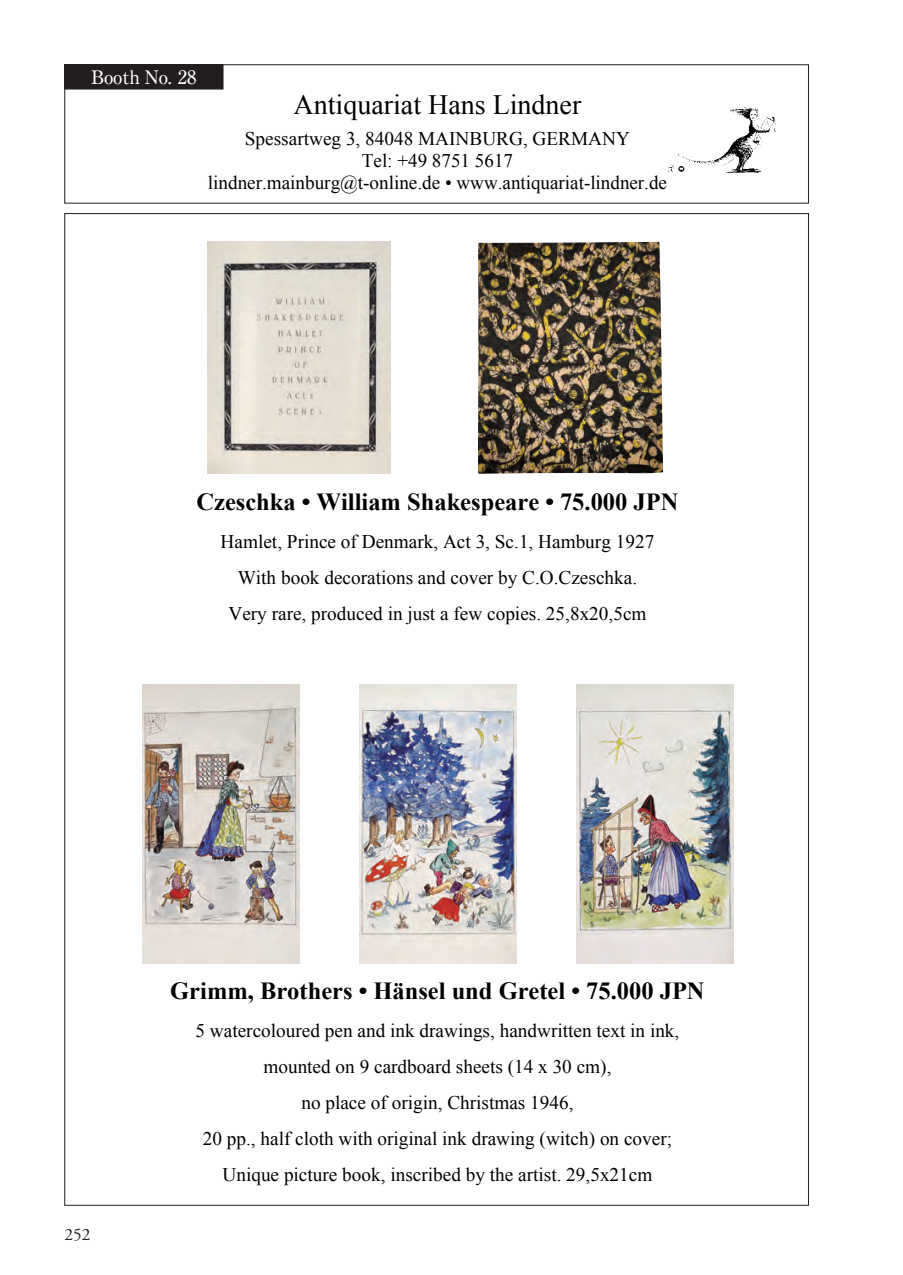
<style>
.page{position:relative;width:903px;height:1275px;background:#fff}
.page>*{position:absolute;margin:0;border:0;box-sizing:border-box;transform-origin:0 0}
.t1{font:28px "Times New Roman";color:#000}
.t2{font:700 24.5px "Times New Roman";color:#000}
.t3{font:19.25px/36.1px "Times New Roman";color:#000;text-align:center}
.t4{font:500 18.55px "Ryumin Pro";color:#fff}
.t5{font:17.32px "Adobe Garamond Pro";color:#231f20}
.s1{font-style:inherit}
</style>
<div class="page">
<img style="left:668px;top:107px;width:108px;height:66px">
<img style="left:207px;top:242px;width:183px;height:232px">
<img style="left:478px;top:242px;width:185px;height:232px">
<img style="left:142px;top:684px;width:157px;height:279px">
<img style="left:359px;top:684px;width:157px;height:279px">
<img style="left:576px;top:684px;width:157px;height:279px">
<div style="left:65px;top:65px;width:158px;height:24px;background:#221e1f"></div>
<div style="left:64px;top:64px;width:745px;height:139px;border:1px solid #231f20"></div>
<p class="t4" style="left:91px;top:62px;width:107px">Booth No. 28</p>
<h1 class="t1" style="left:294px;top:86px;width:289px">Antiquariat Hans Lindner</h1>
<p class="t3" style="left:208px;top:127px;width:461px;line-height:22.2px">Spessartweg 3, 84048 MAINBURG, GERMANY<br>Tel: +49 8751 5617<br>lindner.mainburg@t-online.de <span class="s1">•</span> www.antiquariat-lindner.de</p>
<p class="t2" style="left:196px;top:485px;width:483px">Czeschka <span class="s1">•</span> William Shakespeare <span class="s1">•</span> 75.000 JPN</p>
<p class="t3" style="left:221px;top:523px;width:435px">Hamlet, Prince of Denmark, Act 3, Sc.1, Hamburg 1927<br>With book decorations and cover by C.O.Czeschka.<br>Very rare, produced in just a few copies. 25,8x20,5cm</p>
<p class="t5" style="left:64px;top:1224px;width:28px">252</p>
<p class="t2" style="left:170px;top:974px;width:536px">Grimm, Brothers <span class="s1">• Hänsel und Gretel •</span> 75.000 JPN</p>
<p class="t3" style="left:196px;top:1012px;width:485px">5 watercoloured pen and ink drawings, handwritten text in ink, mounted on 9 cardboard sheets (14 x 30 cm),<br>no place of origin, Christmas 1946,<br>20 pp., half cloth with original ink drawing (witch) on cover; Unique picture book, inscribed by the artist. 29,5x21cm</p>
</div>
